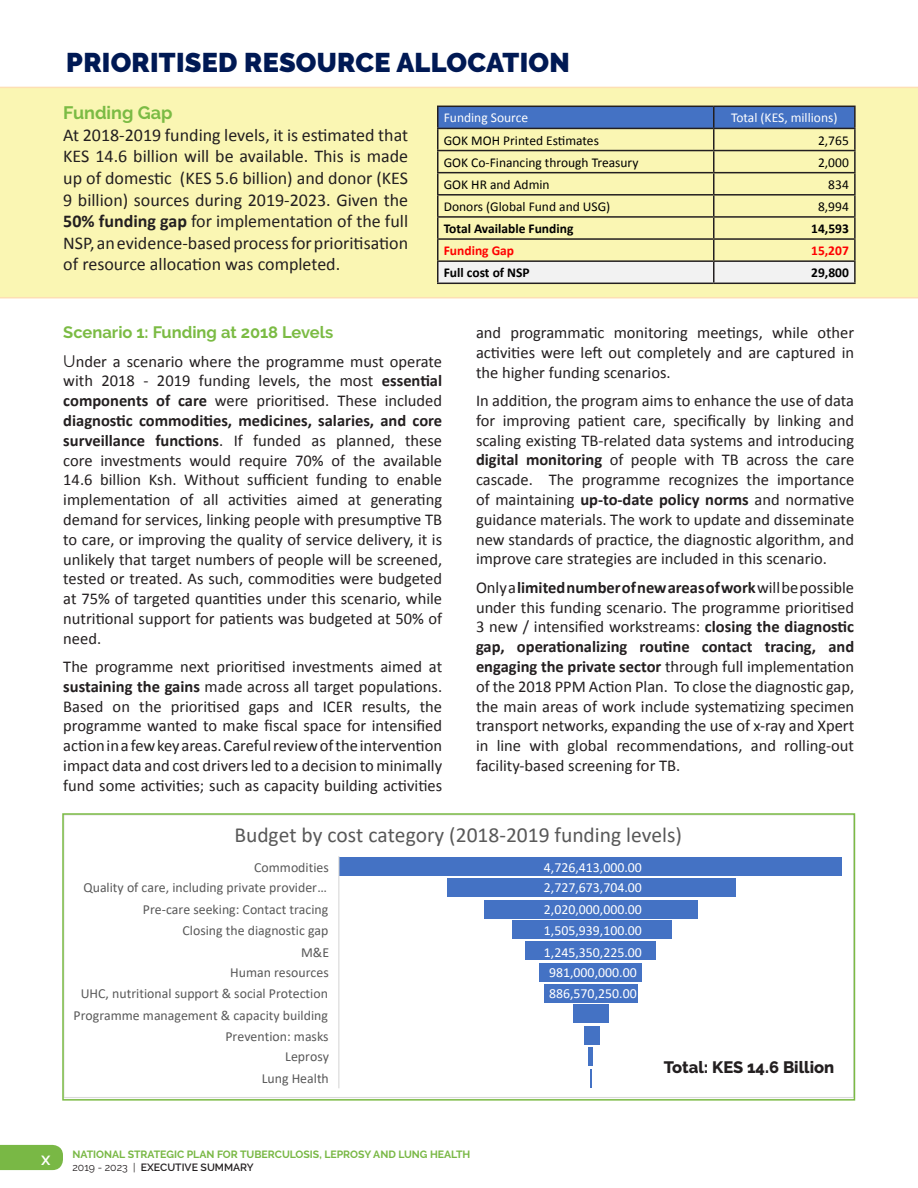
<style>
.page{position:relative;width:918px;height:1188px;background:#fff}
.page>*{position:absolute;margin:0;border:0;box-sizing:border-box;transform-origin:0 0}
.t1{font:900 27px "Raleway";letter-spacing:.01em;color:#001954}
.t2{font:21.45px "Calibri";color:#595959}
.t3{font:18px/21.6px "Calibri";color:#231f20;text-align:justify}
.t4{font:700 18px "Raleway";color:#7bbb44}
.t5{font:16.5px/19.8px "Calibri";color:#231f20;text-align:justify}
.t6{font:700 16.5px "Raleway";color:#7bbb44}
.t7{font:800 16.5px "Raleway";color:#231f20}
.t8{font:13.8px/21.5px "Calibri";color:#595959;text-align:right}
.t9{font:13.8px/21.5px "Calibri";color:#fff}
.t10{font:13.5px "Calibri";color:#000}
.t11{font:700 13.5px "Calibri";color:#000}
.t12{font:13.5px "Calibri";color:#fff}
.t13{font:700 13.5px "Calibri";color:#f00}
.t14{font:700 10.5px/13.5px "Raleway";color:#79b845}
.s1{font-weight:700}
.s2{font-family:"Raleway"}
.s3{font-weight:600;font-size:18px;color:#fff}
.s4{font-weight:400;color:#231f20}
.s5{font-weight:600;color:#231f20}
</style>
<div class="page">
<div style="left:0;top:1145px;width:63px;height:25px;background:#79b845"></div>
<div style="left:0;top:87px;width:918px;height:211px;background:#faf6b3"></div>
<div style="left:439px;top:107px;width:415px;height:21px;background:#4472c4"></div>
<div style="left:439px;top:262px;width:415px;height:21px;background:#f2f2f2"></div>
<hr style="left:437px;top:106px;width:277px;height:1px;background:#231f20">
<hr style="left:714px;top:106px;width:142px;height:1px;background:#231f20">
<hr style="left:437px;top:107px;width:2px;height:21px;background:#231f20">
<hr style="left:713px;top:107px;width:2px;height:21px;background:#231f20">
<hr style="left:854px;top:107px;width:2px;height:21px;background:#231f20">
<hr style="left:437px;top:128px;width:277px;height:1px;background:#231f20">
<hr style="left:437px;top:129px;width:2px;height:21px;background:#231f20">
<hr style="left:714px;top:128px;width:142px;height:1px;background:#231f20">
<hr style="left:713px;top:129px;width:2px;height:21px;background:#231f20">
<hr style="left:854px;top:129px;width:2px;height:21px;background:#231f20">
<hr style="left:437px;top:150px;width:277px;height:1px;background:#231f20">
<hr style="left:437px;top:151px;width:2px;height:21px;background:#231f20">
<hr style="left:714px;top:150px;width:142px;height:1px;background:#231f20">
<hr style="left:713px;top:151px;width:2px;height:21px;background:#231f20">
<hr style="left:854px;top:151px;width:2px;height:21px;background:#231f20">
<hr style="left:437px;top:172px;width:277px;height:1px;background:#231f20">
<hr style="left:437px;top:173px;width:2px;height:21px;background:#231f20">
<hr style="left:714px;top:172px;width:142px;height:1px;background:#231f20">
<hr style="left:713px;top:173px;width:2px;height:21px;background:#231f20">
<hr style="left:854px;top:173px;width:2px;height:21px;background:#231f20">
<hr style="left:437px;top:194px;width:277px;height:2px;background:#231f20">
<hr style="left:437px;top:196px;width:2px;height:20px;background:#231f20">
<hr style="left:714px;top:194px;width:142px;height:2px;background:#231f20">
<hr style="left:713px;top:196px;width:2px;height:20px;background:#231f20">
<hr style="left:854px;top:196px;width:2px;height:20px;background:#231f20">
<hr style="left:437px;top:216px;width:277px;height:2px;background:#231f20">
<hr style="left:437px;top:218px;width:2px;height:20px;background:#231f20">
<hr style="left:714px;top:216px;width:142px;height:2px;background:#231f20">
<hr style="left:713px;top:218px;width:2px;height:20px;background:#231f20">
<hr style="left:854px;top:218px;width:2px;height:20px;background:#231f20">
<hr style="left:437px;top:238px;width:277px;height:2px;background:#231f20">
<hr style="left:437px;top:240px;width:2px;height:20px;background:#231f20">
<hr style="left:714px;top:238px;width:142px;height:2px;background:#231f20">
<hr style="left:713px;top:240px;width:2px;height:20px;background:#231f20">
<hr style="left:854px;top:240px;width:2px;height:20px;background:#231f20">
<hr style="left:437px;top:260px;width:277px;height:2px;background:#231f20">
<hr style="left:437px;top:262px;width:2px;height:21px;background:#231f20">
<hr style="left:714px;top:260px;width:142px;height:2px;background:#231f20">
<hr style="left:713px;top:262px;width:2px;height:21px;background:#231f20">
<hr style="left:854px;top:262px;width:2px;height:21px;background:#231f20">
<hr style="left:437px;top:283px;width:277px;height:1px;background:#231f20">
<hr style="left:714px;top:283px;width:142px;height:1px;background:#231f20">
<div style="left:340px;top:857px;width:502px;height:18px;background:#4472c4"></div>
<div style="left:447px;top:879px;width:289px;height:18px;background:#4472c4"></div>
<div style="left:484px;top:900px;width:214px;height:19px;background:#4472c4"></div>
<div style="left:512px;top:920px;width:160px;height:18px;background:#4472c4"></div>
<div style="left:526px;top:942px;width:130px;height:18px;background:#4472c4"></div>
<div style="left:539px;top:963px;width:103px;height:19px;background:#4472c4"></div>
<div style="left:544px;top:985px;width:94px;height:18px;background:#4472c4"></div>
<div style="left:573px;top:1005px;width:36px;height:18px;background:#4472c4"></div>
<div style="left:584px;top:1026px;width:15px;height:19px;background:#4472c4"></div>
<hr style="left:589px;top:1048px;width:4px;height:18px;background:#4472c4">
<svg style="left:590px;top:1069px;width:2px;height:19px"></svg>
<hr style="left:338px;top:856px;width:1px;height:232px;background:#d9d9d9">
<div style="left:62px;top:813px;width:793px;height:288px;border:2px solid #7bbb44"></div>
<p class="t1" style="left:66px;top:47px;width:505px">PRIORITISED RESOURCE ALLOCATION</p>
<p class="t4" style="left:63px;top:103px;width:111px">Funding Gap</p>
<p class="t3" style="left:63px;top:124px;width:346px">At 2018-2019 funding levels, it is estimated that KES 14.6 billion will be available. This is made up of domestic (KES 5.6 billion) and donor (KES 9 billion) sources during 2019-2023. Given the <span class="s1">50% funding gap</span> for implementation of the full NSP, an evidence-based process for prioritisation of resource allocation was completed.</p>
<p class="t12" style="left:444px;top:109px;width:86px">Funding Source</p>
<p class="t12" style="left:731px;top:109px;width:108px">Total (KES, millions)</p>
<p class="t10" style="left:444px;top:131px;width:157px">GOK MOH Printed Estimates</p>
<p class="t10" style="left:818px;top:131px;width:32px">2,765</p>
<p class="t10" style="left:444px;top:153px;width:196px">GOK Co-Financing through Treasury</p>
<p class="t10" style="left:818px;top:153px;width:32px">2,000</p>
<p class="t10" style="left:444px;top:175px;width:107px">GOK HR and Admin</p>
<p class="t10" style="left:828px;top:175px;width:22px">834</p>
<p class="t10" style="left:444px;top:197px;width:168px">Donors (Global Fund and USG)</p>
<p class="t10" style="left:818px;top:197px;width:32px">8,994</p>
<p class="t11" style="left:444px;top:220px;width:131px">Total Available Funding</p>
<p class="t11" style="left:811px;top:220px;width:39px">14,593</p>
<p class="t13" style="left:444px;top:242px;width:72px">Funding Gap</p>
<p class="t13" style="left:811px;top:242px;width:39px">15,207</p>
<p class="t11" style="left:444px;top:264px;width:87px">Full cost of NSP</p>
<p class="t11" style="left:811px;top:264px;width:39px">29,800</p>
<p class="t6" style="left:63px;top:323px;width:271px">Scenario 1: Funding at 2018 Levels</p>
<p class="t5" style="left:63px;top:351px;width:380px"><span class="s2">U</span>nder a scenario where the programme must operate with 2018 - 2019 funding levels, the most <span class="s1">essential components of care</span> were prioritised. These included <span class="s1">diagnostic commodities, medicines, salaries, and core surveillance functions</span>. If funded as planned, these core investments would require 70% of the available 14.6 billion Ksh. Without sufficient funding to enable implementation of all activities aimed at generating demand for services, linking people with presumptive TB to care, or improving the quality of service delivery, it is unlikely that target numbers of people will be screened, tested or treated. As such, commodities were budgeted at 75% of targeted quantities under this scenario, while nutritional support for patients was budgeted at 50% of need.</p>
<p class="t5" style="left:63px;top:656px;width:380px">The programme next prioritised investments aimed at <span class="s1">sustaining the gains</span> made across all target populations.<br>Based on the prioritised gaps and ICER results, the programme wanted to make fiscal space for intensified action in a few key areas. Careful review of the intervention impact data and cost drivers led to a decision to minimally fund some activities; such as capacity building activities</p>
<p class="t5" style="left:476px;top:322px;width:380px">and programmatic monitoring meetings, while other activities were left out completely and are captured in the higher funding scenarios.</p>
<p class="t5" style="left:476px;top:390px;width:380px">In addition, the program aims to enhance the use of data for improving patient care, specifically by linking and scaling existing TB-related data systems and introducing <span class="s1">digital monitoring</span> of people with TB across the care cascade. The programme recognizes the importance of maintaining <span class="s1">up-to-date policy norms</span> and normative guidance materials. The work to update and disseminate new standards of practice, the diagnostic algorithm, and improve care strategies are included in this scenario.</p>
<p class="t5" style="left:476px;top:577px;width:380px">Only a <span class="s1">limited number of new areas of work</span> will be possible under this funding scenario. The programme prioritised 3 new / intensified workstreams: <span class="s1">closing the diagnostic gap, operationalizing routine contact tracing, and engaging the private sector</span> through full implementation of the 2018 PPM Action Plan. To close the diagnostic gap, the main areas of work include systematizing specimen transport networks, expanding the use of x-ray and Xpert in line with global recommendations, and rolling-out facility-based screening for TB.</p>
<p class="t2" style="left:234px;top:820px;width:449px">Budget by cost category (2018-2019 funding levels)</p>
<p class="t8" style="left:83px;top:857px;width:247px;line-height:20px">Commodities<br>Quality of care, including private provider …</p>
<p class="t8" style="left:143px;top:898px;width:188px">Pre-care seeking: Contact tracing<br>Closing the diagnostic gap<br>M&amp;E</p>
<p class="t8" style="left:74px;top:961px;width:257px">Human resources<br>UHC, nutritional support &amp; social Protection<br>Programme management &amp; capacity building<br>Prevention: masks</p>
<p class="t8" style="left:262px;top:1046px;width:69px">Leprosy<br>Lung Health</p>
<p class="t14" style="left:72px;top:1148px;width:399px;text-indent:-31px"><span class="s3">x</span> NATIONAL STRATEGIC PLAN FOR TUBERCULOSIS, LEPROSY AND LUNG HEALTH<br><span class="s4">2019 - 2023 |</span> <span class="s5">EXECUTIVE SUMMARY</span></p>
<p class="t9" style="left:544px;top:857px;width:100px;line-height:20px">4,726,413,000.00<br>2,727,673,704.00</p>
<p class="t9" style="left:544px;top:898px;width:100px;text-align:justify">2,020,000,000.00<br>1,505,939,100.00<br>1,245,350,225.00</p>
<p class="t9" style="left:549px;top:961px;width:89px">981,000,000.00<br>886,570,250.00</p>
<p class="t7" style="left:664px;top:1058px;width:172px">Total: KES 14.6 Billion</p>
</div>
